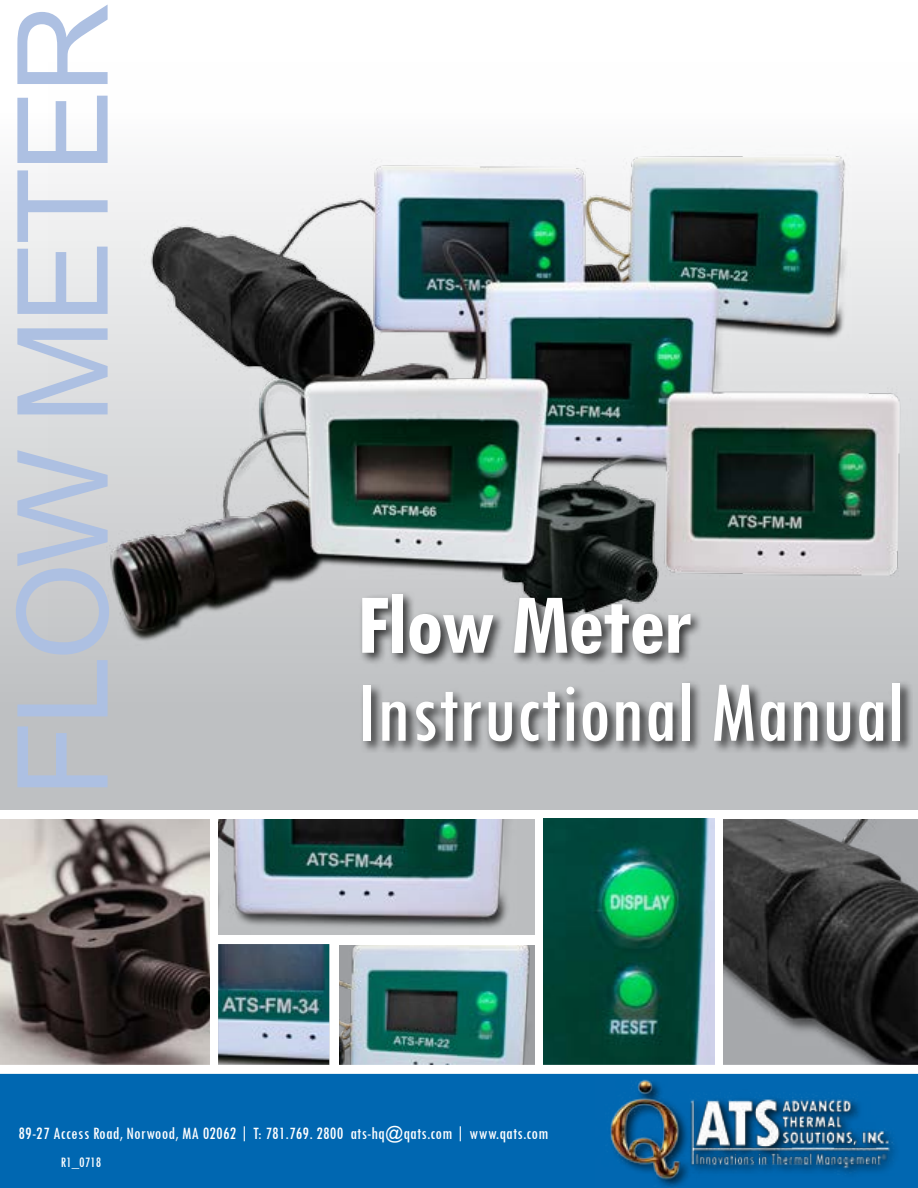
<style>
.page{position:relative;width:918px;height:1188px;background:#fff}
.page>*{position:absolute;margin:0;border:0;box-sizing:border-box;transform-origin:0 0}
.t1{font:126px "Arial";letter-spacing:-.04em;color:#adc0e2}
.t2{font:condensed 90px "Tw Cen";color:#fff}
.t3{font:700 condensed 90px "Tw Cen";letter-spacing:-.02em;color:#fff}
.t4{font:condensed 18px "Tw Cen";letter-spacing:.01em;color:#fff}
.t5{font:condensed 15px "Tw Cen";color:#fff}
</style>
<div class="page">
<div style="left:0;top:14px;width:918px;height:796px;background:linear-gradient(to bottom,#fff,#b6b9bb)"></div>
<img style="left:49px;top:62px;width:869px;height:587px">
<div style="left:0;top:1074px;width:918px;height:114px;background:#0067b1"></div>
<img style="left:610px;top:1079px;width:285px;height:108px">
<img style="left:723px;top:819px;width:195px;height:246px">
<img style="left:339px;top:945px;width:196px;height:120px">
<img style="left:218px;top:944px;width:111px;height:121px">
<img style="left:218px;top:819px;width:317px;height:116px">
<img style="left:544px;top:819px;width:170px;height:246px">
<img style="left:0;top:819px;width:210px;height:246px">
<div style="left:358px;top:591px;width:555px;height:162px;background:#000;opacity:.75"></div>
<h1 class="t1" style="left:-19px;top:798px;width:796px;rotate:-90deg">FLOW METER</h1>
<h2 class="t3" style="left:356px;top:570px;width:336px">Flow Meter</h2>
<h2 class="t2" style="left:356px;top:658px;width:549px">Instructional Manual</h2>
<p class="t4" style="left:19px;top:1122px;width:531px">89-27 Access Road, Norwood, MA 02062 | T: 781.769. 2800 ats-hq@qats.com | www.qats.com</p>
<p class="t5" style="left:61px;top:1154px;width:42px">R1_0718</p>
</div>
